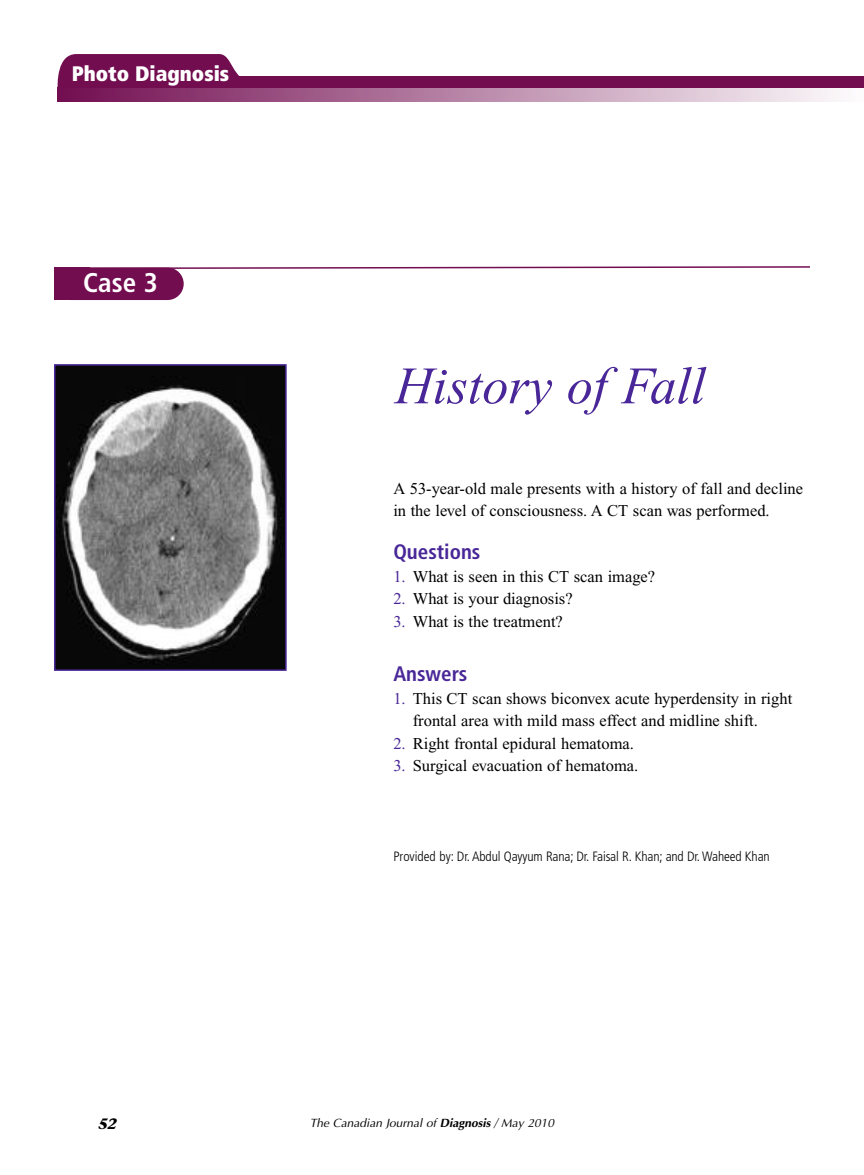
<style>
.page{position:relative;width:864px;height:1175px;background:#fff}
.page>*{position:absolute;margin:0;border:0;box-sizing:border-box;transform-origin:0 0}
.t1{font:italic 52.5px "Times New Roman";color:#492798}
.t2{font:700 condensed 27px "Frutiger";color:#fff}
.t3{font:700 condensed 21px "Frutiger";color:#492798}
.t4{font:900 condensed 21px "Frutiger";color:#fff}
.t5{font:16.5px/22.5px "Times New Roman";color:#000}
.t6{font:italic 700 15px "Stone Serif";color:#000}
.t7{font:300 condensed 13.5px "Frutiger";letter-spacing:-.01em;color:#000}
.t8{font:italic 12px "Optima";color:#000}
.s1{color:#492798}
.s2{font-weight:700}
</style>
<div class="page">
<svg style="left:57px;top:54px;width:183px;height:34px;background:#88336c"></svg>
<div style="left:59px;top:76px;width:805px;height:13px;background:#720d50"></div>
<div style="left:62px;top:64px;width:169px;height:34px;background:#720d50"></div>
<svg style="left:57px;top:89px;width:777px;height:12px;background:#b580a3"></svg>
<svg style="left:172px;top:266px;width:638px;height:3px"></svg>
<img style="left:57px;top:367px;width:227px;height:301px">
<div style="left:54px;top:364px;width:233px;height:307px;border:2px solid #492798"></div>
<div style="left:55px;top:267px;width:129px;height:33px;background:#720d50;border-radius:16px"></div>
<div style="left:54px;top:267px;width:36px;height:33px;background:#720d50"></div>
<p class="t4" style="left:72px;top:66px;width:159px">Photo Diagnosis</p>
<h2 class="t2" style="left:83px;top:272px;width:76px">Case 3</h2>
<h1 class="t1" style="left:395px;top:367px;width:312px">History of Fall</h1>
<p class="t5" style="left:393px;top:478px;width:411px">A 53-year-old male presents with a history of fall and decline in the level of consciousness. A CT scan was performed.</p>
<p class="t3" style="left:393px;top:543px;width:89px">Questions</p>
<p class="t5" style="left:393px;top:566px;width:263px"><span class="s1">1.</span> What is seen in this CT scan image?</p>
<p class="t5" style="left:393px;top:589px;width:181px"><span class="s1">2.</span> What is your diagnosis?</p>
<p class="t5" style="left:393px;top:611px;width:171px"><span class="s1">3.</span> What is the treatment?</p>
<p class="t3" style="left:393px;top:665px;width:76px">Answers</p>
<p class="t5" style="left:413px;top:688px;width:381px;text-indent:-19px"><span class="s1">1.</span> This CT scan shows biconvex acute hyperdensity in right frontal area with mild mass effect and midline shift.</p>
<p class="t5" style="left:393px;top:733px;width:242px"><span class="s1">2.</span> Right frontal epidural hematoma.</p>
<p class="t5" style="left:393px;top:756px;width:246px"><span class="s1">3.</span> Surgical evacuation of hematoma.</p>
<p class="t7" style="left:393px;top:851px;width:378px">Provided by: Dr. Abdul Qayyum Rana; Dr. Faisal R. Khan; and Dr. Waheed Khan</p>
<p class="t6" style="left:98px;top:1118px;width:20px">52</p>
<p class="t8" style="left:310px;top:1115px;width:246px">The Canadian Journal of <span class="s2">Diagnosis</span> / May 2010</p>
</div>
